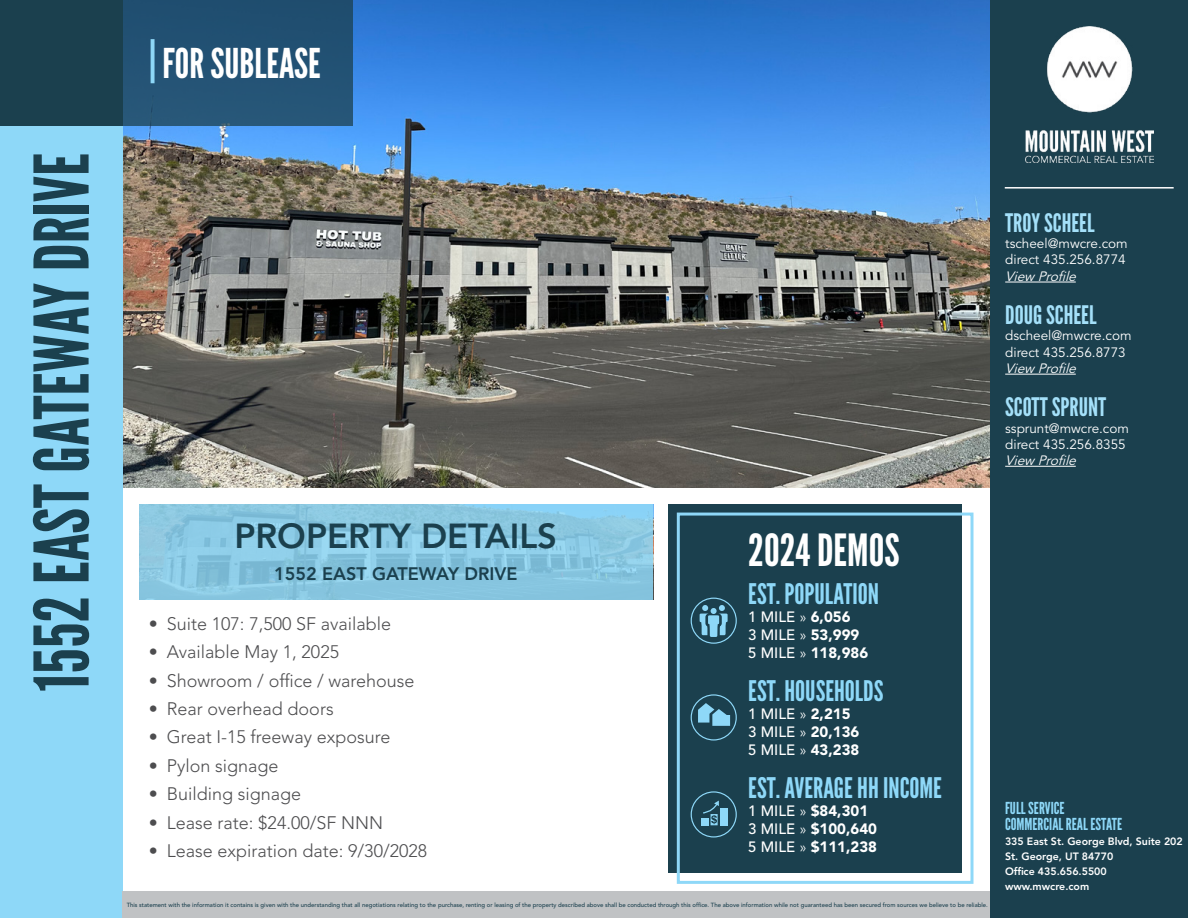
<style>
.page{position:relative;width:1188px;height:918px;background:#fff}
.page>*{position:absolute;margin:0;border:0;box-sizing:border-box;transform-origin:0 0}
.t1{font:75px "League Gothic";color:#1b404e}
.t2{font:44.25px "League Gothic";color:#fff}
.t3{font:40.95px "League Gothic";color:#fff}
.t4{font:800 34.5px "Avenir LT Std";color:#1b404e}
.t5{font:28.35px "League Gothic";color:#8ed8f8}
.t6{font:25.5px "League Gothic";color:#a4e0f9}
.t7{font:300 18px "Avenir LT Std";color:#4d4d4f}
.t8{font:800 18px "Avenir LT Std";color:#1b404e}
.t9{font:16.5px/16.5px "League Gothic";color:#8ed8f8}
.t10{font:900 14.85px/17.9px "Avenir LT Std";color:#fff}
.t11{font:13.5px/16.2px "Avenir LT Std";color:#fff}
.t12{font:italic 13.5px "Avenir LT Std";color:#fff}
.t13{font:800 10.65px/15px "Avenir LT Std";color:#fff}
.t14{font:500 6px "Avenir LT Std";color:#1b404e}
.s1{color:#8ed8f8}
.s2{font-weight:500}
.s3{font-weight:300}
</style>
<div class="page">
<img style="left:122px;top:0;width:868px;height:487px">
<svg style="left:140px;top:504px;width:513px;height:96px;background:#88c7e1"></svg>
<div style="left:668px;top:504px;width:294px;height:368px;background:#1b404e"></div>
<svg style="left:675px;top:511px;width:299px;height:373px;background:#294d5b"></svg>
<svg style="left:691px;top:598px;width:46px;height:46px;background:#407184"></svg>
<svg style="left:691px;top:694px;width:46px;height:47px;background:#3b6b7e"></svg>
<svg style="left:691px;top:791px;width:46px;height:47px;background:#336071"></svg>
<div style="left:0;top:0;width:122px;height:918px;background:#8ed8f8"></div>
<div style="left:0;top:0;width:122px;height:125px;background:#1b404e"></div>
<div style="left:122px;top:891px;width:868px;height:27px;background:#c0c2c4"></div>
<div style="left:990px;top:0;width:198px;height:918px;background:#1b404e"></div>
<img style="left:1025px;top:27px;width:128px;height:135px">
<hr style="left:1005px;top:187px;width:169px;height:2px;background:#fff">
<hr style="left:1005px;top:282px;width:71px;height:1px;background:#fff">
<hr style="left:1005px;top:374px;width:71px;height:1px;background:#fff">
<hr style="left:1005px;top:466px;width:71px;height:1px;background:#fff">
<div style="left:122px;top:0;width:230px;height:125px;background:#225274"></div>
<h1 class="t1" style="left:17px;top:692px;width:540px;rotate:-90deg">1552 EAST GATEWAY DRIVE</h1>
<h3 class="t3" style="left:149px;top:39px;width:173px"><span class="s1">|</span> FOR SUBLEASE</h3>
<h3 class="t6" style="left:1005px;top:208px;width:91px">TROY SCHEEL</h3>
<h3 class="t11" style="left:1005px;top:236px;width:124px">tscheel@mwcre.com direct 435.256.8774</h3>
<h3 class="t12" style="left:1005px;top:268px;width:76px">View Profile</h3>
<h3 class="t6" style="left:1005px;top:300px;width:93px">DOUG SCHEEL</h3>
<h3 class="t11" style="left:1005px;top:328px;width:128px">dscheel@mwcre.com direct 435.256.8773</h3>
<h3 class="t12" style="left:1005px;top:360px;width:76px">View Profile</h3>
<h3 class="t6" style="left:1005px;top:392px;width:102px">SCOTT SPRUNT</h3>
<h3 class="t11" style="left:1005px;top:420px;width:125px">ssprunt@mwcre.com direct 435.256.8355</h3>
<h3 class="t12" style="left:1005px;top:453px;width:76px">View Profile</h3>
<h3 class="t4" style="left:234px;top:516px;width:324px">PROPERTY DETAILS</h3>
<h3 class="t8" style="left:274px;top:563px;width:245px">1552 EAST GATEWAY DRIVE</h3>
<h3 class="t7" style="left:149px;top:613px;width:244px">• Suite 107: 7,500 SF available</h3>
<h3 class="t7" style="left:149px;top:642px;width:192px">• Available May 1, 2025</h3>
<h3 class="t7" style="left:149px;top:670px;width:267px">• Showroom / office / warehouse</h3>
<h3 class="t7" style="left:149px;top:698px;width:186px">• Rear overhead doors</h3>
<h3 class="t7" style="left:149px;top:727px;width:243px">• Great I-15 freeway exposure</h3>
<h3 class="t7" style="left:149px;top:755px;width:131px">• Pylon signage</h3>
<h3 class="t7" style="left:149px;top:783px;width:154px">• Building signage</h3>
<h3 class="t7" style="left:149px;top:812px;width:236px">• Lease rate: $24.00/SF NNN</h3>
<h3 class="t7" style="left:149px;top:840px;width:280px">• Lease expiration date: 9/30/2028</h3>
<h2 class="t2" style="left:748px;top:524px;width:153px">2024 DEMOS</h2>
<h3 class="t5" style="left:748px;top:577px;width:132px">EST. POPULATION</h3>
<h3 class="t10" style="left:748px;top:608px;width:121px"><span class="s2">1 MILE</span> <span class="s3">»</span> 6,056<br><span class="s2">3 MILE</span> <span class="s3">»</span> 53,999<br><span class="s2">5 MILE</span> <span class="s3">»</span> 118,986</h3>
<h3 class="t5" style="left:748px;top:674px;width:137px">EST. HOUSEHOLDS</h3>
<h3 class="t10" style="left:748px;top:705px;width:113px"><span class="s2">1 MILE</span> <span class="s3">»</span> 2,215<br><span class="s2">3 MILE</span> <span class="s3">»</span> 20,136<br><span class="s2">5 MILE</span> <span class="s3">»</span> 43,238</h3>
<h3 class="t5" style="left:748px;top:771px;width:195px">EST. AVERAGE HH INCOME</h3>
<h3 class="t10" style="left:748px;top:802px;width:130px"><span class="s2">1 MILE</span> <span class="s3">»</span> $84,301<br><span class="s2">3 MILE</span> <span class="s3">»</span> $100,640<br><span class="s2">5 MILE</span> <span class="s3">»</span> $111,238</h3>
<p class="t14" style="left:127px;top:901px;width:863px">This statement with the information it contains is given with the understanding that all negotiations relating to the purchase, renting or leasing of the property described above shall be conducted through this office. The above information while not guaranteed has been secured from sources we believe to be reliable.</p>
<h3 class="t9" style="left:1005px;top:800px;width:119px">FULL SERVICE<br>COMMERCIAL REAL ESTATE</h3>
<h3 class="t13" style="left:1005px;top:834px;width:179px">335 East St. George Blvd, Suite 202<br>St. George, UT 84770<br>Office 435.656.5500 www.mwcre.com</h3>
</div>
